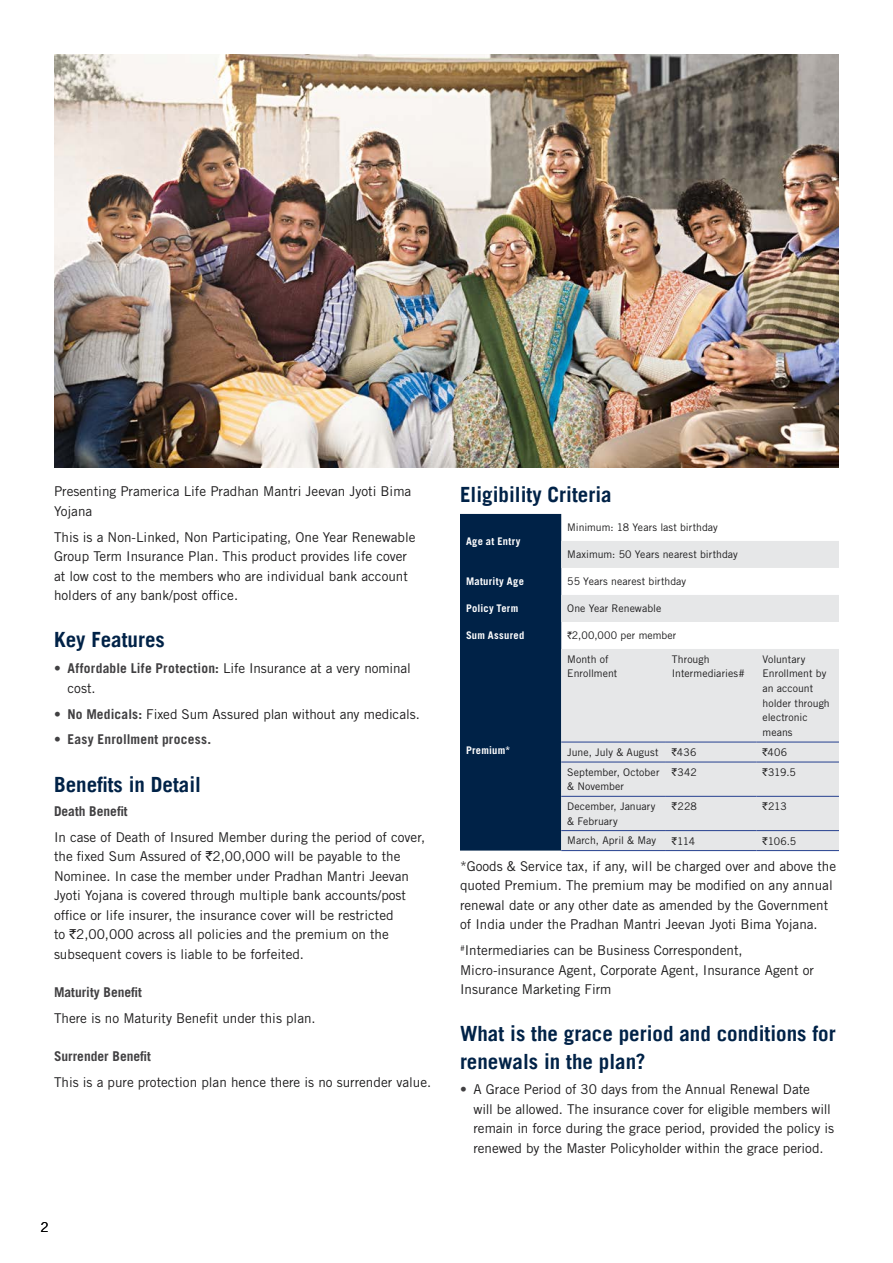
<style>
.page{position:relative;width:893px;height:1263px;background:#fff}
.page>*{position:absolute;margin:0;border:0;box-sizing:border-box;transform-origin:0 0}
.t1{font:700 21px/27px "Trade Gothic LT";color:#002247}
.t2{font:13.5px/19.5px "Trade Gothic LT Std";color:#1c1b1c}
.t3{font:700 13.5px "Trade Gothic LT Std";color:#414042}
.t4{font:13.5px "Trade Gothic LT";color:#000}
.t5{font:10.5px/14.7px "Trade Gothic LT Std";letter-spacing:.005em;color:#1c1b1c}
.t6{font:700 10.5px "Trade Gothic LT Std";letter-spacing:.025em;color:#fff}
.s1{font-weight:700;color:#414042}
.s2{font-family:"Rupee Foradian"}
.s3{font-family:"Rupee"}
</style>
<div class="page">
<img style="left:54px;top:54px;width:785px;height:413px">
<div style="left:460px;top:514px;width:101px;height:336px;background:#002247"></div>
<svg style="left:561px;top:541px;width:278px;height:309px;fill:#e6e7e8"></svg>
<hr style="left:561px;top:742px;width:105px;height:1px;background:#25408f">
<hr style="left:666px;top:742px;width:90px;height:1px;background:#25408f">
<hr style="left:756px;top:742px;width:83px;height:1px;background:#25408f">
<hr style="left:561px;top:762px;width:105px;height:1px;background:#25408f">
<hr style="left:666px;top:762px;width:90px;height:1px;background:#25408f">
<hr style="left:756px;top:762px;width:83px;height:1px;background:#25408f">
<hr style="left:561px;top:796px;width:105px;height:1px;background:#25408f">
<hr style="left:666px;top:796px;width:90px;height:1px;background:#25408f">
<hr style="left:756px;top:796px;width:83px;height:1px;background:#25408f">
<hr style="left:561px;top:830px;width:105px;height:1px;background:#25408f">
<hr style="left:666px;top:830px;width:90px;height:1px;background:#25408f">
<hr style="left:756px;top:830px;width:83px;height:1px;background:#25408f">
<hr style="left:561px;top:850px;width:105px;height:1px;background:#25408f">
<hr style="left:666px;top:850px;width:90px;height:1px;background:#25408f">
<hr style="left:756px;top:850px;width:83px;height:1px;background:#25408f">
<p class="t2" style="left:54px;top:481px;width:359px">Presenting Pramerica Life Pradhan Mantri Jeevan Jyoti Bima<br>Yojana</p>
<p class="t2" style="left:54px;top:527px;width:363px">This is a Non-Linked, Non Participating, One Year Renewable Group Term Insurance Plan. This product provides life cover at low cost to the members who are individual bank account holders of any bank/post office.</p>
<h1 class="t1" style="left:54px;top:626px;width:112px">Key Features</h1>
<p class="t2" style="left:68px;top:658px;width:345px;text-indent:-14px"><span class="s1">• Affordable Life Protection:</span> Life Insurance at a very nominal cost.</p>
<p class="t2" style="left:54px;top:704px;width:367px"><span class="s1">• No Medicals:</span> Fixed Sum Assured plan without any medicals.</p>
<p class="t3" style="left:54px;top:731px;width:159px">• Easy Enrollment process.</p>
<h1 class="t1" style="left:54px;top:770px;width:149px">Benefits in Detail</h1>
<p class="t3" style="left:54px;top:803px;width:75px">Death Benefit</p>
<p class="t2" style="left:54px;top:827px;width:373px">In case of Death of Insured Member during the period of cover, the fixed Sum Assured of <span class="s2">`</span>2,00,000 will be payable to the Nominee. In case the member under Pradhan Mantri Jeevan Jyoti Yojana is covered through multiple bank accounts/post office or life insurer, the insurance cover will be restricted<br>to <span class="s2">`</span>2,00,000 across all policies and the premium on the subsequent covers is liable to be forfeited.</p>
<p class="t3" style="left:54px;top:984px;width:89px">Maturity Benefit</p>
<p class="t2" style="left:54px;top:1008px;width:263px">There is no Maturity Benefit under this plan.</p>
<p class="t3" style="left:54px;top:1048px;width:98px">Surrender Benefit</p>
<p class="t2" style="left:54px;top:1072px;width:379px">This is a pure protection plan hence there is no surrender value.</p>
<p class="t4" style="left:40px;top:1219px;width:10px">2</p>
<h1 class="t1" style="left:460px;top:480px;width:153px">Eligibility Criteria</h1>
<p class="t6" style="left:466px;top:534px;width:56px">Age at Entry</p>
<p class="t5" style="left:567px;top:520px;width:152px">Minimum: 18 Years last birthday</p>
<p class="t5" style="left:567px;top:547px;width:172px">Maximum: 50 Years nearest birthday</p>
<p class="t6" style="left:466px;top:575px;width:59px">Maturity Age</p>
<p class="t5" style="left:567px;top:574px;width:120px">55 Years nearest birthday</p>
<p class="t6" style="left:466px;top:602px;width:54px">Policy Term</p>
<p class="t5" style="left:567px;top:601px;width:96px">One Year Renewable</p>
<p class="t6" style="left:466px;top:629px;width:60px">Sum Assured</p>
<p class="t5" style="left:567px;top:628px;width:111px"><span class="s3">`</span>2,00,000 per member</p>
<p class="t5" style="left:567px;top:651px;width:52px">Month of<br>Enrollment</p>
<p class="t5" style="left:672px;top:651px;width:74px">Through<br>Intermediaries#</p>
<p class="t5" style="left:762px;top:651px;width:69px">Voluntary<br>Enrollment by an account holder through electronic means</p>
<p class="t5" style="left:567px;top:744px;width:93px">June, July &amp; August</p>
<p class="t5" style="left:672px;top:745px;width:26px"><span class="s2">`</span>436</p>
<p class="t5" style="left:762px;top:745px;width:26px"><span class="s2">`</span>406</p>
<p class="t5" style="left:567px;top:764px;width:94px">September, October &amp; November</p>
<p class="t5" style="left:672px;top:765px;width:27px"><span class="s2">`</span>342</p>
<p class="t5" style="left:762px;top:765px;width:35px"><span class="s2">`</span>319.5</p>
<p class="t5" style="left:567px;top:799px;width:90px">December, January &amp; February</p>
<p class="t5" style="left:672px;top:799px;width:27px"><span class="s2">`</span>228</p>
<p class="t5" style="left:762px;top:799px;width:26px"><span class="s2">`</span>213</p>
<p class="t5" style="left:567px;top:833px;width:90px">March, April &amp; May</p>
<p class="t5" style="left:672px;top:833px;width:25px"><span class="s2">`</span>114</p>
<p class="t5" style="left:762px;top:833px;width:35px"><span class="s2">`</span>106.5</p>
<p class="t2" style="left:460px;top:856px;width:378px">*Goods &amp; Service tax, if any, will be charged over and above the quoted Premium. The premium may be modified on any annual renewal date or any other date as amended by the Government of India under the Pradhan Mantri Jeevan Jyoti Bima Yojana.</p>
<p class="t2" style="left:460px;top:940px;width:355px"><sup>#</sup>Intermediaries can be Business Correspondent,<br>Micro-insurance Agent, Corporate Agent, Insurance Agent or<br>Insurance Marketing Firm</p>
<h1 class="t1" style="left:460px;top:1020px;width:377px">What is the grace period and conditions for renewals in the plan?</h1>
<p class="t2" style="left:473px;top:1080px;width:362px;text-indent:-14px"><span class="s1">•</span> A Grace Period of 30 days from the Annual Renewal Date<br>will be allowed. The insurance cover for eligible members will remain in force during the grace period, provided the policy is renewed by the Master Policyholder within the grace period.</p>
<p class="t6" style="left:466px;top:743px;width:46px">Premium*</p>
</div>
